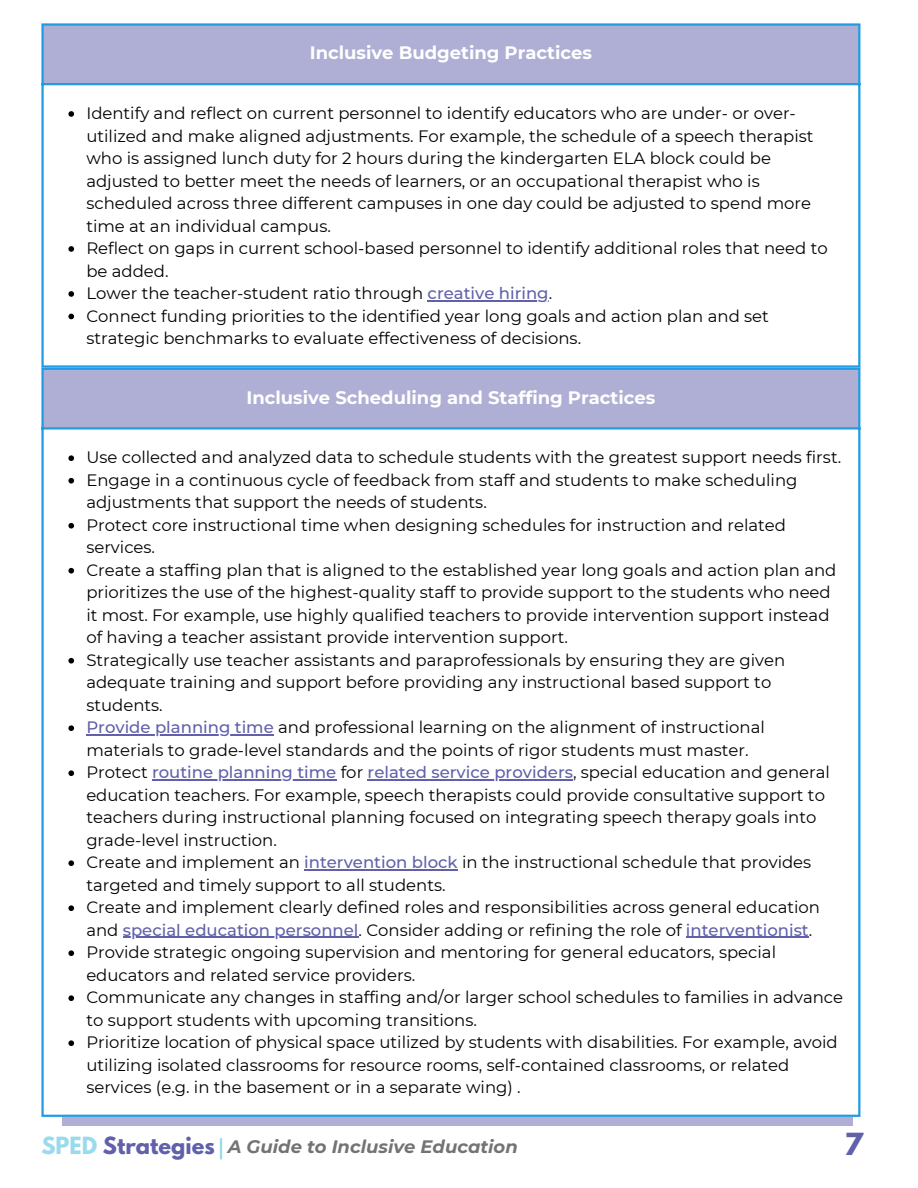
<style>
.page{position:relative;width:918px;height:1188px;background:#fff}
.page>*{position:absolute;margin:0;border:0;box-sizing:border-box;transform-origin:0 0}
.t1{font:700 27px "League Spartan";color:#6060ab}
.t2{font:700 21px "League Spartan";color:#6060ab}
.t3{font:700 18px "Montserrat";color:#fff}
.t4{font:italic 700 18px "Montserrat";color:#737373}
.t5{font:16.5px/22.5px "Montserrat";color:#000}
.t6{font:500 16.5px "Montserrat";color:#6060ab}
.s1{font-weight:500;color:#6060ab}
.s2{font-weight:400;color:#000}
.s3{color:#9adaed}
</style>
<div class="page">
<div style="left:62px;top:1117px;width:790px;height:8px;background:#afafd5"></div>
<hr style="left:220px;top:1138px;width:2px;height:21px;background:#9adaed">
<div style="left:42px;top:24px;width:818px;height:60px;background:#afafd5"></div>
<svg style="left:68px;top:111px;width:6px;height:6px"></svg>
<svg style="left:68px;top:246px;width:6px;height:6px"></svg>
<svg style="left:68px;top:291px;width:6px;height:6px"></svg>
<hr style="left:428px;top:300px;width:121px;height:1px;background:#6060ab">
<svg style="left:68px;top:314px;width:6px;height:5px"></svg>
<hr style="left:41px;top:26px;width:3px;height:339px;background:#1f9ce4">
<hr style="left:858px;top:26px;width:2px;height:339px;background:#1f9ce4">
<hr style="left:41px;top:23px;width:819px;height:3px;background:#1f9ce4">
<hr style="left:41px;top:83px;width:819px;height:2px;background:#1f9ce4">
<hr style="left:41px;top:365px;width:819px;height:3px;background:#1f9ce4">
<div style="left:42px;top:368px;width:818px;height:61px;background:#afafd5"></div>
<svg style="left:68px;top:455px;width:6px;height:6px"></svg>
<svg style="left:68px;top:478px;width:6px;height:6px"></svg>
<svg style="left:68px;top:523px;width:6px;height:6px"></svg>
<svg style="left:68px;top:568px;width:6px;height:6px"></svg>
<svg style="left:68px;top:658px;width:6px;height:6px"></svg>
<svg style="left:68px;top:725px;width:6px;height:6px"></svg>
<hr style="left:86px;top:734px;width:188px;height:2px;background:#6060ab">
<svg style="left:68px;top:770px;width:6px;height:6px"></svg>
<hr style="left:152px;top:779px;width:184px;height:2px;background:#6060ab">
<hr style="left:368px;top:779px;width:205px;height:2px;background:#6060ab">
<svg style="left:68px;top:860px;width:6px;height:6px"></svg>
<hr style="left:304px;top:869px;width:154px;height:2px;background:#6060ab">
<svg style="left:68px;top:905px;width:6px;height:6px"></svg>
<hr style="left:123px;top:937px;width:236px;height:1px;background:#6060ab">
<hr style="left:686px;top:937px;width:123px;height:1px;background:#6060ab">
<svg style="left:68px;top:950px;width:6px;height:6px"></svg>
<svg style="left:68px;top:995px;width:6px;height:6px"></svg>
<svg style="left:68px;top:1040px;width:6px;height:6px"></svg>
<hr style="left:41px;top:370px;width:3px;height:745px;background:#1f9ce4">
<hr style="left:858px;top:370px;width:2px;height:745px;background:#1f9ce4">
<hr style="left:41px;top:368px;width:819px;height:2px;background:#1f9ce4">
<hr style="left:41px;top:427px;width:819px;height:3px;background:#1f9ce4">
<hr style="left:41px;top:1115px;width:819px;height:2px;background:#1f9ce4">
<p class="t3" style="left:310px;top:42px;width:284px">Inclusive Budgeting Practices</p>
<p class="t5" style="left:86px;top:102px;width:729px">Identify and reflect on current personnel to identify educators who are under- or over&shy;utilized and make aligned adjustments. For example, the schedule of a speech therapist who is assigned lunch duty for 2 hours during the kindergarten ELA block could be adjusted to better meet the needs of learners, or an occupational therapist who is scheduled across three different campuses in one day could be adjusted to spend more time at an individual campus.</p>
<p class="t5" style="left:86px;top:237px;width:743px">Reflect on gaps in current school-based personnel to identify additional roles that need to be added.</p>
<p class="t5" style="left:86px;top:282px;width:467px">Lower the teacher-student ratio through <span class="s1">creative hiring</span>.</p>
<p class="t5" style="left:86px;top:304px;width:684px">Connect funding priorities to the identified year long goals and action plan and set</p>
<p class="t5" style="left:86px;top:327px;width:496px">strategic benchmarks to evaluate effectiveness of decisions.</p>
<p class="t3" style="left:247px;top:386px;width:410px">Inclusive Scheduling and Staffing Practices</p>
<p class="t5" style="left:86px;top:446px;width:756px">Use collected and analyzed data to schedule students with the greatest support needs first.</p>
<p class="t5" style="left:86px;top:469px;width:713px">Engage in a continuous cycle of feedback from staff and students to make scheduling adjustments that support the needs of students.</p>
<p class="t5" style="left:86px;top:514px;width:701px">Protect core instructional time when designing schedules for instruction and related services.</p>
<p class="t5" style="left:86px;top:559px;width:752px">Create a staffing plan that is aligned to the established year long goals and action plan and prioritizes the use of the highest-quality staff to provide support to the students who need it most. For example, use highly qualified teachers to provide intervention support instead of having a teacher assistant provide intervention support.</p>
<p class="t5" style="left:86px;top:649px;width:700px">Strategically use teacher assistants and paraprofessionals by ensuring they are given adequate training and support before providing any instructional based support to students.</p>
<p class="t5" style="left:86px;top:716px;width:680px"><span class="s1">Provide planning time</span> and professional learning on the alignment of instructional materials to grade-level standards and the points of rigor students must master.</p>
<p class="t6" style="left:86px;top:762px;width:745px"><span class="s2">Protect</span> routine planning time <span class="s2">for</span> related service providers<span class="s2">, special education and general</span></p>
<p class="t5" style="left:86px;top:784px;width:740px">education teachers. For example, speech therapists could provide consultative support to teachers during instructional planning focused on integrating speech therapy goals into grade-level instruction.<br>Create and implement an <span class="s1">intervention block</span> in the instructional schedule that provides</p>
<h1 class="t5" style="left:86px;top:874px;width:735px">targeted and timely support to all students.<br>Create and implement clearly defined roles and responsibilities across general education and <span class="s1">special education personnel</span>. Consider adding or refining the role of <span class="s1">interventionist</span>.</h1>
<p class="t5" style="left:86px;top:941px;width:691px">Provide strategic ongoing supervision and mentoring for general educators, special educators and related service providers.</p>
<p class="t5" style="left:86px;top:986px;width:758px">Communicate any changes in staffing and/or larger school schedules to families in advance to support students with upcoming transitions.<br>Prioritize location of physical space utilized by students with disabilities. For example, avoid utilizing isolated classrooms for resource rooms, self-contained classrooms, or related services (e.g. in the basement or in a separate wing) .</p>
<p class="t2" style="left:41px;top:1136px;width:175px"><span class="s3">SPED</span> Strategies</p>
<p class="t4" style="left:228px;top:1136px;width:292px">A Guide to Inclusive Education</p>
<p class="t1" style="left:845px;top:1131px;width:20px">7</p>
</div>
